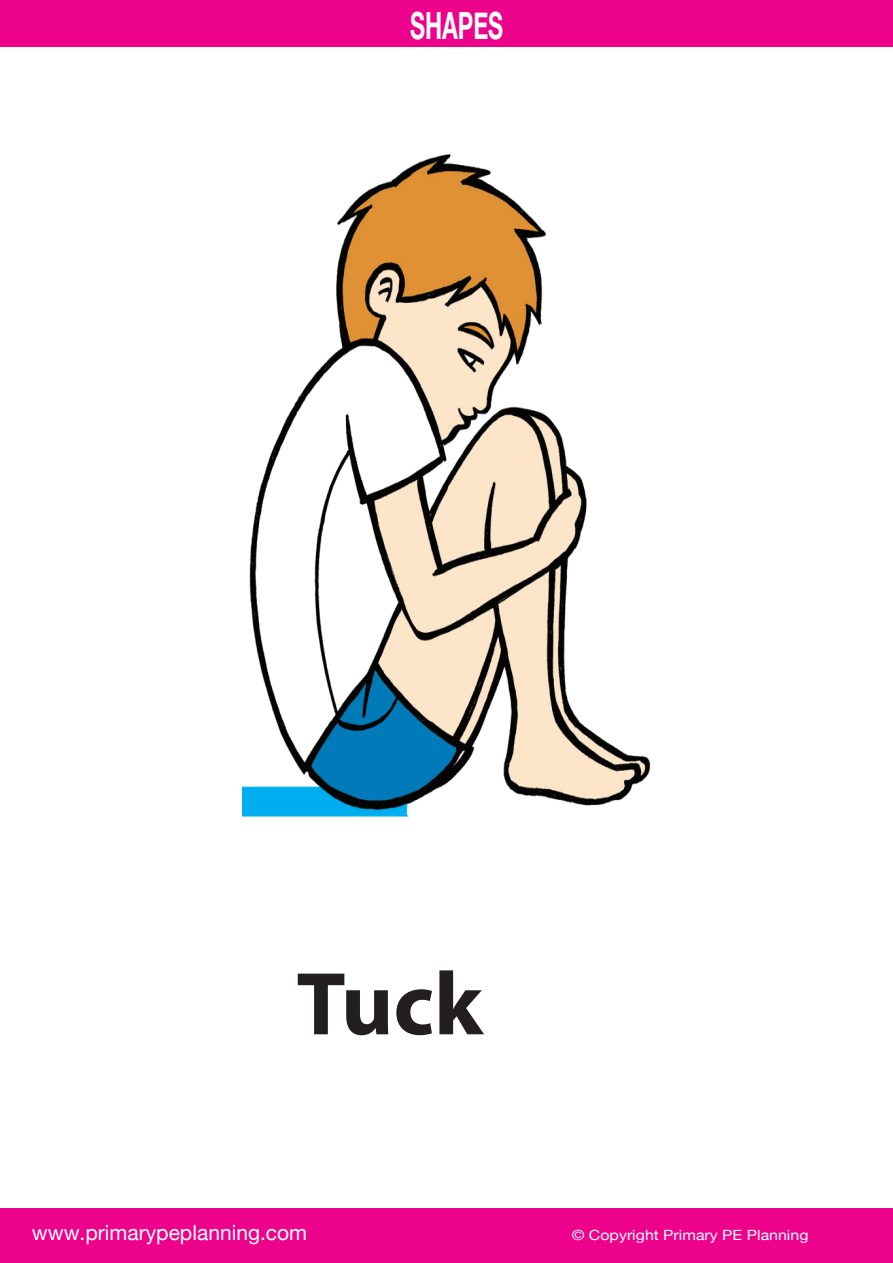
<style>
.page{position:relative;width:893px;height:1263px;background:#fff}
.page>*{position:absolute;margin:0;border:0;box-sizing:border-box;transform-origin:0 0}
.t1{font:700 90px "Myriad Pro";color:#231f20}
.t2{font:700 37.5px "Helvetica Neue";color:#fff;scale:.62 1}
.t3{font:21px "Helvetica Neue";color:#fff}
.t4{font:14.1px "Helvetica Neue";color:#fff;scale:1.13 1}
</style>
<div class="page">
<img style="left:243px;top:154px;width:408px;height:666px">
<div style="left:0;top:1208px;width:893px;height:55px;background:#ed028c"></div>
<div style="left:0;top:0;width:893px;height:47px;background:#ed028c"></div>
<h2 class="t2" style="left:410px;top:-4px;width:152px">SHAPES</h2>
<h1 class="t1" style="left:296px;top:945px;width:188px">Tuck</h1>
<h3 class="t3" style="left:32px;top:1217px;width:277px">www.primarypeplanning.com</h3>
<p class="t4" style="left:572px;top:1225px;width:211px">© Copyright Primary PE Planning</p>
</div>
